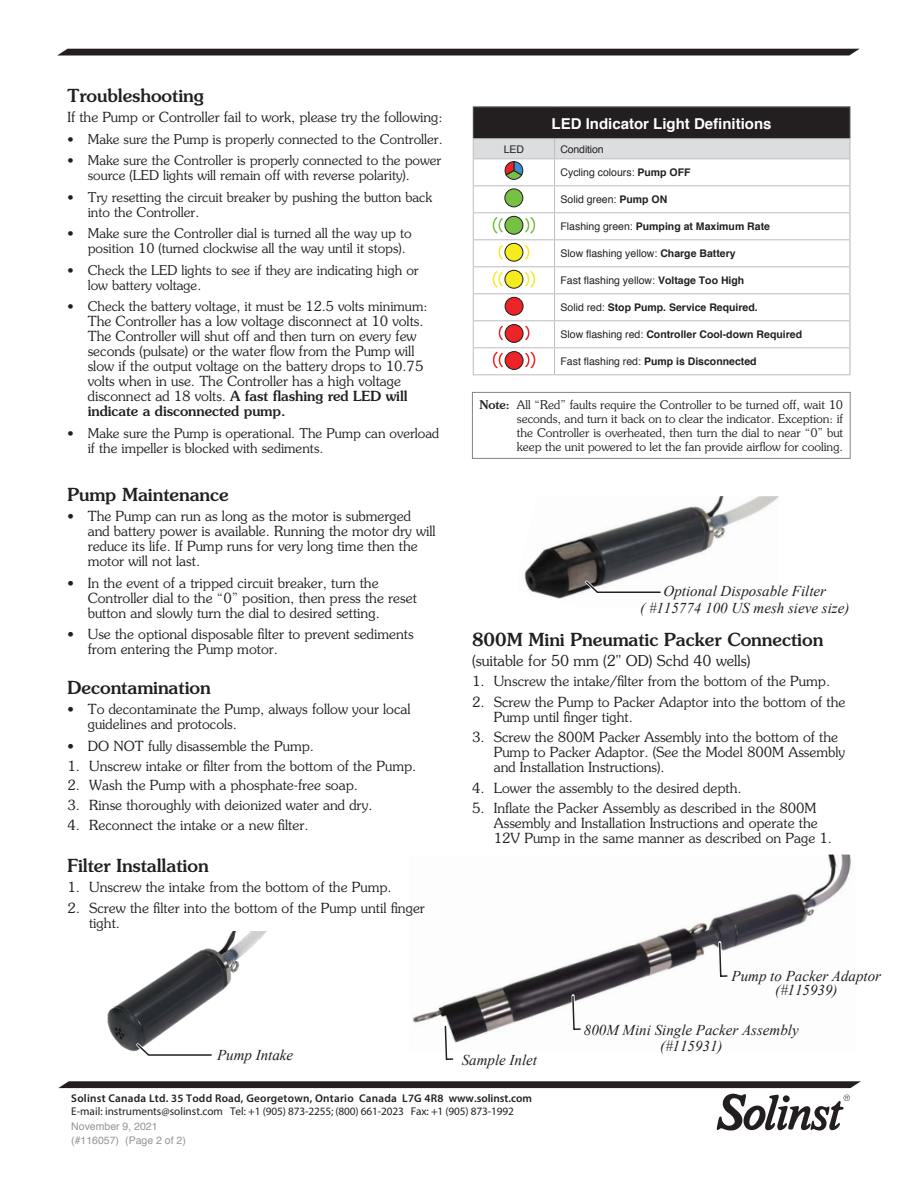
<style>
.page{position:relative;width:918px;height:1188px;background:#fff}
.page>*{position:absolute;margin:0;border:0;box-sizing:border-box;transform-origin:0 0}
.Subtitle{font:500 18px "Souvenir Std";color:#231f20}
.Figure_Caption{font:italic 15px/16.5px "Times New Roman";color:#231f20;text-align:center}
.Subtitle-2{font:300 15px "Souvenir Std";color:#231f20}
.Figure_Text_Justify{font:700 15px "Helvetica";color:#fff}
.Numbered_Paragraph{font:300 13.95px/15px "Souvenir Std";color:#231f20}
.BOdy{font:300 13.95px "Souvenir Std";color:#231f20}
.Numbered_Paragraph_8{font:300 13.95px "Souvenir Std";color:#231f20}
.t1{font:300 13.5px/15px "Souvenir Std";color:#231f20}
.Notes_Text{font:300 12px/14.2px "Souvenir Std";color:#231f20;text-align:justify}
.t2{font:11.25px "Myriad Pro";letter-spacing:-.01em;color:#231f20}
.t3{font:600 11.25px "Myriad Pro";letter-spacing:.02em;color:#231f20}
.Figure_Text_Justify-2{font:700 10.5px "Helvetica";color:#231f20}
.Figure_Text_Justify-3{font:10.5px "Helvetica";color:#231f20}
.t4{font:10.5px/13px "Helvetica";color:#939598}
.s1{font-weight:500}
.s2{font-weight:700}
.s3{font-weight:400}
</style>
<div class="page">
<svg style="left:57px;top:49px;width:802px;height:7px"></svg>
<svg style="left:58px;top:1081px;width:803px;height:50px"></svg>
<img style="left:524px;top:496px;width:255px;height:103px">
<div style="left:473px;top:107px;width:377px;height:32px;background:#231f20"></div>
<hr style="left:473px;top:106px;width:82px;height:1px;background:#57585a">
<hr style="left:555px;top:106px;width:295px;height:1px;background:#57585a">
<hr style="left:849px;top:107px;width:1px;height:31px;background:#57585a">
<hr style="left:473px;top:107px;width:1px;height:31px;background:#57585a">
<hr style="left:473px;top:138px;width:82px;height:1px;background:#bcbdc0">
<hr style="left:555px;top:138px;width:295px;height:1px;background:#bcbdc0">
<img style="left:412px;top:855px;width:439px;height:188px">
<svg style="left:582px;top:578px;width:81px;height:17px"></svg>
<img style="left:107px;top:931px;width:160px;height:121px">
<svg style="left:134px;top:1041px;width:80px;height:15px"></svg>
<div style="left:472px;top:392px;width:379px;height:67px;border:1px solid #808285"></div>
<svg style="left:442px;top:1023px;width:14px;height:37px"></svg>
<svg style="left:570px;top:993px;width:13px;height:39px"></svg>
<svg style="left:717px;top:939px;width:13px;height:40px"></svg>
<svg style="left:473px;top:139px;width:377px;height:236px"></svg>
<p class="Subtitle" style="left:68px;top:85px;width:138px">Troubleshooting</p>
<p class="BOdy" style="left:68px;top:109px;width:377px">If the Pump or Controller fail to work, please try the following:</p>
<p class="t1" style="left:68px;top:132px;width:377px">• Make sure the Pump is properly connected to the Controller.</p>
<p class="t1" style="left:88px;top:153px;width:355px;text-indent:-20px">• Make sure the Controller is properly connected to the power source (LED lights will remain off with reverse polarity).</p>
<p class="t1" style="left:88px;top:190px;width:346px;text-indent:-20px">• Try resetting the circuit breaker by pushing the button back into the Controller.</p>
<p class="t1" style="left:88px;top:226px;width:325px;text-indent:-20px">• Make sure the Controller dial is turned all the way up to position 10 (turned clockwise all the way until it stops).</p>
<p class="t1" style="left:88px;top:263px;width:333px;text-indent:-20px">• Check the LED lights to see if they are indicating high or low battery voltage.</p>
<p class="t1" style="left:68px;top:299px;width:361px">• Check the battery voltage, it must be 12.5 volts minimum:</p>
<p class="Numbered_Paragraph" style="left:88px;top:314px;width:337px">The Controller has a low voltage disconnect at 10 volts.<br>The Controller will shut off and then turn on every few seconds (pulsate) or the water flow from the Pump will slow if the output voltage on the battery drops to 10.75 volts when in use. The Controller has a high voltage disconnect ad 18 volts. <span class="s1">A fast flashing red LED will indicate a disconnected pump.</span></p>
<p class="t1" style="left:88px;top:426px;width:353px;text-indent:-20px">• Make sure the Pump is operational. The Pump can overload if the impeller is blocked with sediments.</p>
<p class="Subtitle" style="left:68px;top:484px;width:163px">Pump Maintenance</p>
<p class="Numbered_Paragraph" style="left:88px;top:509px;width:349px;text-indent:-20px">• The Pump can run as long as the motor is submerged and battery power is available. Running the motor dry will reduce its life. If Pump runs for very long time then the motor will not last.</p>
<p class="Numbered_Paragraph" style="left:88px;top:575px;width:331px;text-indent:-20px">• In the event of a tripped circuit breaker, turn the<br>Controller dial to the “0” position, then press the reset button and slowly turn the dial to desired setting.</p>
<p class="Numbered_Paragraph" style="left:88px;top:627px;width:327px;text-indent:-20px">• Use the optional disposable filter to prevent sediments from entering the Pump motor.</p>
<p class="Subtitle" style="left:68px;top:676px;width:145px">Decontamination</p>
<p class="Numbered_Paragraph" style="left:88px;top:702px;width:324px;text-indent:-20px">• To decontaminate the Pump, always follow your local guidelines and protocols.</p>
<p class="Numbered_Paragraph" style="left:68px;top:738px;width:248px">• DO NOT fully disassemble the Pump.</p>
<p class="Numbered_Paragraph_8" style="left:68px;top:758px;width:350px">1. Unscrew intake or filter from the bottom of the Pump.</p>
<p class="Numbered_Paragraph" style="left:68px;top:778px;width:292px">2. Wash the Pump with a phosphate-free soap.</p>
<p class="Numbered_Paragraph" style="left:68px;top:797px;width:307px">3. Rinse thoroughly with deionized water and dry.</p>
<p class="Numbered_Paragraph" style="left:68px;top:818px;width:243px">4. Reconnect the intake or a new filter.</p>
<p class="Subtitle" style="left:68px;top:854px;width:143px">Filter Installation</p>
<p class="Numbered_Paragraph" style="left:68px;top:880px;width:326px">1. Unscrew the intake from the bottom of the Pump.</p>
<p class="Numbered_Paragraph" style="left:89px;top:900px;width:337px;text-indent:-22px">2. Screw the filter into the bottom of the Pump until finger tight.</p>
<p class="Figure_Caption" style="left:217px;top:1047px;width:78px">Pump Intake</p>
<p class="Figure_Text_Justify" style="left:552px;top:111px;width:222px">LED Indicator Light Definitions</p>
<p class="Figure_Text_Justify-3" style="left:504px;top:141px;width:22px">LED</p>
<p class="Figure_Text_Justify-3" style="left:561px;top:141px;width:45px">Condition</p>
<p class="Figure_Text_Justify-3" style="left:561px;top:165px;width:132px">Cycling colours: <span class="s2">Pump OFF</span></p>
<p class="Figure_Text_Justify-3" style="left:561px;top:192px;width:108px">Solid green: <span class="s2">Pump ON</span></p>
<p class="Figure_Text_Justify-2" style="left:561px;top:218px;width:211px"><span class="s3">Flashing green:</span> Pumping at Maximum Rate</p>
<p class="Figure_Text_Justify-3" style="left:561px;top:246px;width:177px">Slow flashing yellow: <span class="s2">Charge Battery</span></p>
<p class="Figure_Text_Justify-3" style="left:561px;top:273px;width:185px">Fast flashing yellow: <span class="s2">Voltage Too High</span></p>
<p class="Figure_Text_Justify-2" style="left:561px;top:299px;width:199px"><span class="s3">Solid red:</span> Stop Pump. Service Required.</p>
<p class="Figure_Text_Justify-2" style="left:561px;top:326px;width:243px"><span class="s3">Slow flashing red:</span> Controller Cool-down Required</p>
<p class="Figure_Text_Justify-2" style="left:561px;top:353px;width:198px"><span class="s3">Fast flashing red:</span> Pump is Disconnected</p>
<p class="Notes_Text" style="left:517px;top:397px;width:328px;text-indent:-38px"><span class="s1">Note:</span> All “Red” faults require the Controller to be turned off, wait 10 seconds, and turn it back on to clear the indicator. Exception: if the Controller is overheated, then turn the dial to near “0” but keep the unit powered to let the fan provide airflow for cooling.</p>
<p class="Figure_Caption" style="left:640px;top:583px;width:211px">Optional Disposable Filter<br>( #115774 100 US mesh sieve size)</p>
<p class="Subtitle" style="left:472px;top:629px;width:353px">800M Mini Pneumatic Packer Connection</p>
<p class="Subtitle-2" style="left:472px;top:652px;width:280px">(suitable for 50 mm (2" OD) Schd 40 wells)</p>
<p class="Numbered_Paragraph" style="left:472px;top:674px;width:360px">1. Unscrew the intake/filter from the bottom of the Pump.</p>
<p class="Numbered_Paragraph" style="left:494px;top:694px;width:353px;text-indent:-22px">2. Screw the Pump to Packer Adaptor into the bottom of the<br>Pump until finger tight.</p>
<p class="Numbered_Paragraph" style="left:494px;top:730px;width:353px;text-indent:-22px">3. Screw the 800M Packer Assembly into the bottom of the<br>Pump to Packer Adaptor. (See the Model 800M Assembly and Installation Instructions).</p>
<p class="Numbered_Paragraph" style="left:472px;top:780px;width:271px">4. Lower the assembly to the desired depth.</p>
<p class="Numbered_Paragraph" style="left:494px;top:800px;width:340px;text-indent:-22px">5. Inflate the Packer Assembly as described in the 800M<br>Assembly and Installation Instructions and operate the<br>12V Pump in the same manner as described on Page 1.</p>
<p class="Figure_Caption" style="left:462px;top:1051px;width:77px">Sample Inlet</p>
<p class="Figure_Caption" style="left:732px;top:969px;width:151px;line-height:13.5px">Pump to Packer Adaptor (#115939)</p>
<p class="Figure_Caption" style="left:584px;top:1021px;width:216px">800M Mini Single Packer Assembly (#115931)</p>
<p class="t3" style="left:71px;top:1091px;width:462px">Solinst Canada Ltd. 35 Todd Road, Georgetown, Ontario Canada L7G 4R8 www.solinst.com</p>
<p class="t2" style="left:71px;top:1104px;width:444px">E-mail: instruments@solinst.com Tel: +1 (905) 873-2255; (800) 661-2023 Fax: +1 (905) 873-1992</p>
<p class="t4" style="left:71px;top:1121px;width:116px">November 9, 2021 (#116057) (Page 2 of 2)</p>
</div>
